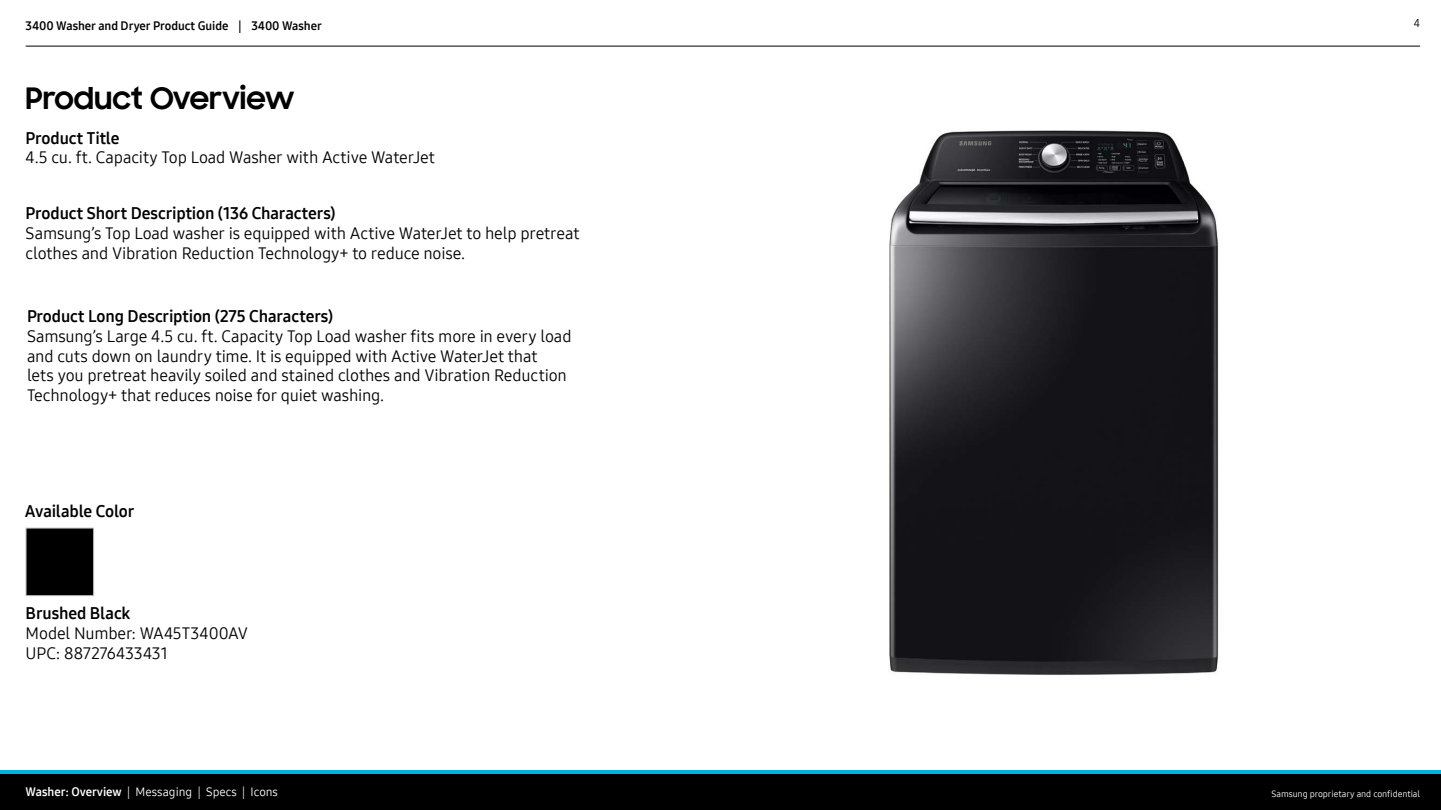
<style>
.page{position:relative;width:1441px;height:810px;background:#fff}
.page>*{position:absolute;margin:0;border:0;box-sizing:border-box;transform-origin:0 0}
.t1{font:700 30px "Samsung Sharp Sans";letter-spacing:-.01em;color:#000}
.t2{font:16.5px/19.8px "Samsung One 400";letter-spacing:-.01em;color:#000}
.t3{font:16.5px "Samsung One 700";letter-spacing:-.01em;color:#000}
.t4{font:12px "Samsung One 700";letter-spacing:-.005em;color:#000}
.t5{font:12px "Samsung One 400";color:#fff}
.t6{font:11.25px "Samsung One 400";color:#000101}
.t7{font:9px "Samsung One 400";letter-spacing:-.01em;color:#fff}
.s1{font-family:"Samsung One 700"}
</style>
<div class="page">
<div style="left:0;top:773px;width:1440px;height:37px;background:#000"></div>
<hr style="left:0;top:770px;width:1440px;height:3px;background:#00b2e2">
<hr style="left:26px;top:46px;width:1393px;height:1px;background:#000">
<img style="left:889px;top:130px;width:330px;height:545px">
<div style="left:26px;top:528px;width:68px;height:68px;background:#000"></div>
<div style="left:26px;top:528px;width:68px;height:68px;border:1px solid #bcbec0"></div>
<p class="t4" style="left:26px;top:18px;width:204px">3400 Washer and Dryer Product Guide</p>
<p class="t6" style="left:1413px;top:15px;width:8px">4</p>
<p class="t4" style="left:238px;top:18px;width:85px">| 3400 Washer</p>
<p class="t1" style="left:26px;top:76px;width:270px">Product Overview</p>
<p class="t3" style="left:26px;top:127px;width:95px">Product Title</p>
<p class="t2" style="left:26px;top:148px;width:411px">4.5 cu. ft. Capacity Top Load Washer with Active WaterJet</p>
<p class="t3" style="left:26px;top:203px;width:311px">Product Short Description (136 Characters)</p>
<p class="t2" style="left:26px;top:223px;width:555px">Samsung’s Top Load washer is equipped with Active WaterJet to help pretreat clothes and Vibration Reduction Technology+ to reduce noise.</p>
<p class="t3" style="left:27px;top:305px;width:308px">Product Long Description (275 Characters)</p>
<p class="t2" style="left:27px;top:326px;width:546px">Samsung’s Large 4.5 cu. ft. Capacity Top Load washer fits more in every load and cuts down on laundry time. It is equipped with Active WaterJet that<br>lets you pretreat heavily soiled and stained clothes and Vibration Reduction Technology+ that reduces noise for quiet washing.</p>
<p class="t3" style="left:25px;top:500px;width:111px">Available Color</p>
<p class="t3" style="left:26px;top:603px;width:106px">Brushed Black</p>
<p class="t2" style="left:26px;top:623px;width:224px">Model Number: WA45T3400AV</p>
<p class="t2" style="left:26px;top:643px;width:144px">UPC: 887276433431</p>
<p class="t5" style="left:26px;top:784px;width:254px"><span class="s1">Washer: Overview</span> | Messaging | Specs | Icons</p>
<p class="t7" style="left:1271px;top:787px;width:150px">Samsung proprietary and confidential</p>
</div>
